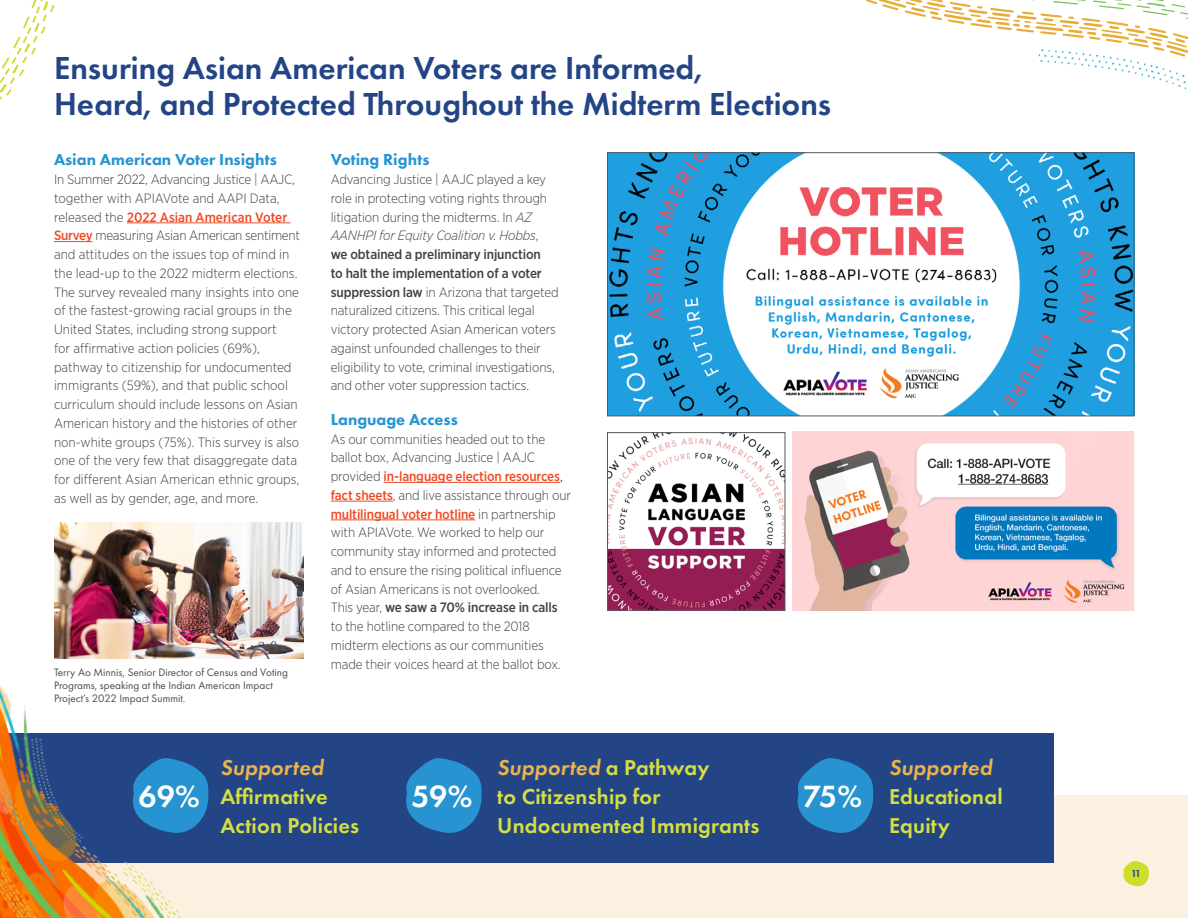
<style>
.page{position:relative;width:1188px;height:918px;background:#fff}
.page>*{position:absolute;margin:0;border:0;box-sizing:border-box;transform-origin:0 0}
.t1{font:600 33px/36px "Futura PT";color:#234586}
.t2{font:600 31.8px "Futura PT";color:#fff}
.t3{font:600 22.35px/28.8px "Futura PT";letter-spacing:.01em;color:#d5df40}
.t4{font:italic 600 22.35px "Futura PT";letter-spacing:.01em;color:#ebb54b}
.t5{font:800 16.5px "Futura PT";color:#2794d1}
.t6{font:300 13.5px/18.8px "Gotham Narrow";letter-spacing:-.01em;color:#414042}
.t7{font:11.25px/12.8px "Futura PT";color:#4d4d4f}
.t8{font:600 10.5px "Futura PT";color:#234586}
.s1{font-weight:500;color:#f04a23}
.s2{font-style:italic}
.s3{font-weight:500}
.s4{color:#000}
.s5{font-style:italic;color:#ebb54b}
</style>
<div class="page">
<div style="left:0;top:796px;width:1188px;height:122px;background:#fbf1e1"></div>
<div style="left:0;top:733px;width:1053px;height:129px;background:#234586"></div>
<hr style="left:127px;top:223px;width:163px;height:1px;background:#f04a23">
<hr style="left:54px;top:241px;width:38px;height:1px;background:#f04a23">
<hr style="left:384px;top:482px;width:176px;height:1px;background:#f04a23">
<hr style="left:331px;top:501px;width:62px;height:1px;background:#f04a23">
<hr style="left:331px;top:520px;width:144px;height:1px;background:#f04a23">
<svg style="left:0;top:0;width:54px;height:100px"></svg>
<img style="left:609px;top:154px;width:523px;height:260px">
<div style="left:607px;top:152px;width:527px;height:264px;border:1px solid #58595b"></div>
<img style="left:793px;top:432px;width:341px;height:178px">
<img style="left:609px;top:434px;width:174px;height:174px">
<div style="left:607px;top:432px;width:178px;height:178px;border:1px solid #58595b"></div>
<img style="left:54px;top:523px;width:250px;height:136px">
<svg style="left:1123px;top:861px;width:26px;height:26px"></svg>
<svg style="left:866px;top:0;width:322px;height:89px"></svg>
<img style="left:0;top:630px;width:235px;height:288px">
<svg style="left:128px;top:756px;width:81px;height:79px"></svg>
<svg style="left:406px;top:758px;width:76px;height:75px"></svg>
<svg style="left:797px;top:758px;width:77px;height:75px"></svg>
<h1 class="t1" style="left:54px;top:50px;width:779px">Ensuring Asian American Voters are Informed,<br>Heard, and Protected Throughout the Midterm Elections</h1>
<p class="t5" style="left:54px;top:149px;width:224px">Asian American Voter Insights</p>
<p class="t6" style="left:54px;top:170px;width:248px">In Summer 2022, Advancing Justice | AAJC, together with APIAVote and AAPI Data, released the <span class="s1">2022 Asian American Voter Survey</span> measuring Asian American sentiment and attitudes on the issues top of mind in the lead-up to the 2022 midterm elections.<br>The survey revealed many insights into one of the fastest-growing racial groups in the United States, including strong support<br>for affirmative action policies (69%), pathway to citizenship for undocumented immigrants (59%), and that public school curriculum should include lessons on Asian American history and the histories of other non-white groups (75%). This survey is also one of the very few that disaggregate data for different Asian American ethnic groups, as well as by gender, age, and more.</p>
<p class="t7" style="left:54px;top:666px;width:235px">Terry Ao Minnis, Senior Director of Census and Voting<br>Programs, speaking at the Indian American Impact<br>Project’s 2022 Impact Summit.</p>
<p class="t5" style="left:331px;top:149px;width:100px">Voting Rights</p>
<p class="t6" style="left:331px;top:170px;width:229px">Advancing Justice | AAJC played a key role in protecting voting rights through litigation during the midterms. In <span class="s2">AZ AANHPI for Equity Coalition v. Hobbs</span>, <span class="s3">we obtained a preliminary injunction<br>to halt the implementation of a voter suppression law</span> in Arizona that targeted naturalized citizens. This critical legal victory protected Asian American voters against unfounded challenges to their eligibility to vote, criminal investigations, and other voter suppression tactics.</p>
<p class="t5" style="left:331px;top:409px;width:129px">Language Access</p>
<p class="t6" style="left:331px;top:429px;width:242px">As our communities headed out to the ballot box, Advancing Justice | AAJC provided <span class="s1">in-language election resources</span><span class="s4">, </span><span class="s1">fact sheets</span>, and live assistance through our <span class="s1">multilingual voter hotline</span> in partnership with APIAVote. We worked to help our community stay informed and protected and to ensure the rising political influence of Asian Americans is not overlooked.<br>This year, <span class="s3">we saw a 70% increase in calls </span>to the hotline compared to the 2018 midterm elections as our communities made their voices heard at the ballot box.</p>
<h3 class="t3" style="left:497px;top:753px;width:264px"><span class="s5">Supported</span> a Pathway<br>to Citizenship for<br>Undocumented Immigrants</h3>
<h3 class="t4" style="left:889px;top:753px;width:105px">Supported</h3>
<h3 class="t4" style="left:220px;top:753px;width:105px">Supported</h3>
<h3 class="t3" style="left:220px;top:782px;width:140px">Affirmative<br>Action Policies</h3>
<h2 class="t2" style="left:138px;top:777px;width:63px">69%</h2>
<h2 class="t2" style="left:412px;top:777px;width:62px">59%</h2>
<h2 class="t2" style="left:803px;top:777px;width:60px">75%</h2>
<h3 class="t3" style="left:889px;top:782px;width:115px">Educational<br>Equity</h3>
<p class="t8" style="left:1131px;top:867px;width:11px">11</p>
</div>
